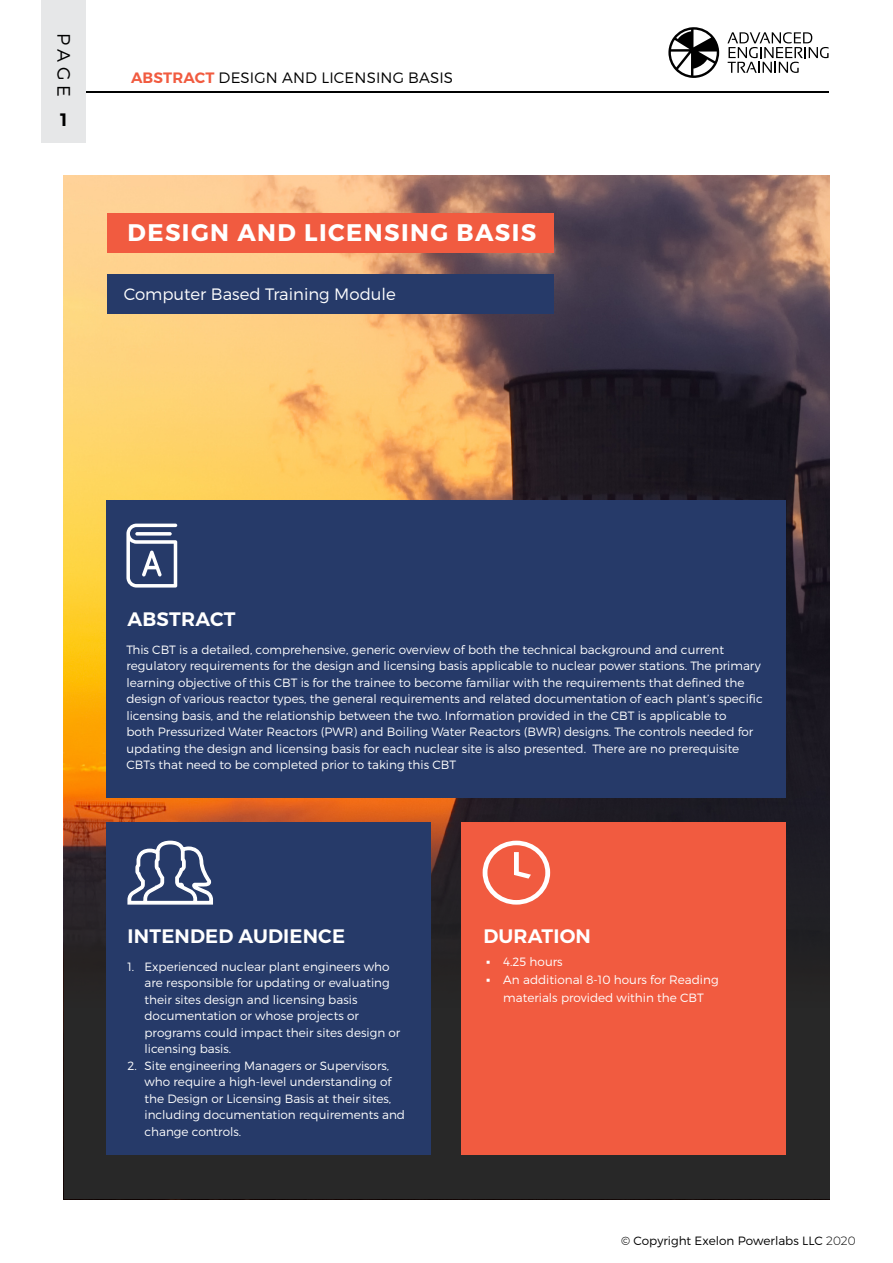
<style>
.page{position:relative;width:893px;height:1263px;background:#fff}
.page>*{position:absolute;margin:0;border:0;box-sizing:border-box;transform-origin:0 0}
.t1{font:700 24px "Montserrat";letter-spacing:.06em;color:#fff}
.t2{font:600 19.5px "Montserrat";letter-spacing:.01em;color:#fff}
.t3{font:300 18px "Montserrat";color:#000}
.t4{font:600 18px "Montserrat";color:#000}
.t5{font:300 16.5px "Montserrat";color:#fff}
.t6{font:300 15px "Montserrat";letter-spacing:.01em;color:#000}
.t7{font:300 12px/16.5px "Montserrat";color:#fff}
.t8{font:300 12px "Montserrat";color:#000}
.s1{font-weight:600;color:#f15b40}
.s2{font-family:"Noto Sans";font-weight:400}
</style>
<div class="page">
<hr style="left:64px;top:91px;width:765px;height:2px;background:#000101">
<div style="left:42px;top:0;width:44px;height:143px;background:#e6e7e8"></div>
<svg style="left:668px;top:27px;width:51px;height:51px"></svg>
<svg style="left:727px;top:32px;width:102px;height:41px"></svg>
<img style="left:64px;top:176px;width:765px;height:516px">
<svg style="left:64px;top:692px;width:765px;height:507px;background:#3f2f24"></svg>
<div style="left:461px;top:821px;width:325px;height:333px;background:#f15b40"></div>
<svg style="left:483px;top:841px;width:67px;height:64px"></svg>
<div style="left:107px;top:213px;width:447px;height:40px;background:#f15b40"></div>
<div style="left:106px;top:821px;width:325px;height:333px;background:#263a69"></div>
<svg style="left:127px;top:798px;width:87px;height:107px"></svg>
<div style="left:107px;top:500px;width:679px;height:298px;background:#263a69"></div>
<svg style="left:126px;top:524px;width:51px;height:63px"></svg>
<div style="left:107px;top:274px;width:447px;height:40px;background:#263a69"></div>
<h3 class="t3" style="left:75px;top:33px;width:65px;rotate:90deg">PAGE</h3>
<h3 class="t4" style="left:60px;top:108px;width:9px">1</h3>
<p class="t6" style="left:131px;top:69px;width:324px"><span class="s1">ABSTRACT</span> DESIGN AND LICENSING BASIS</p>
<h1 class="t1" style="left:128px;top:218px;width:410px">DESIGN AND LICENSING BASIS</h1>
<h3 class="t5" style="left:124px;top:284px;width:274px">Computer Based Training Module</h3>
<h2 class="t2" style="left:128px;top:607px;width:109px">ABSTRACT</h2>
<p class="t7" style="left:126px;top:641px;width:638px">This CBT is a detailed, comprehensive, generic overview of both the technical background and current regulatory requirements for the design and licensing basis applicable to nuclear power stations. The primary learning objective of this CBT is for the trainee to become familiar with the requirements that defined the design of various reactor types, the general requirements and related documentation of each plant’s specific licensing basis, and the relationship between the two. Information provided in the CBT is applicable to<br>both Pressurized Water Reactors (PWR) and Boiling Water Reactors (BWR) designs. The controls needed for updating the design and licensing basis for each nuclear site is also presented. There are no prerequisite CBTs that need to be completed prior to taking this CBT</p>
<h2 class="t2" style="left:128px;top:924px;width:219px">INTENDED AUDIENCE</h2>
<p class="t7" style="left:144px;top:958px;width:257px;text-indent:-17px">1. Experienced nuclear plant engineers who are responsible for updating or evaluating their sites design and licensing basis documentation or whose projects or programs could impact their sites design or licensing basis.</p>
<p class="t7" style="left:144px;top:1057px;width:262px;text-indent:-17px">2. Site engineering Managers or Supervisors, who require a high-level understanding of the Design or Licensing Basis at their sites, including documentation requirements and change controls.</p>
<h2 class="t2" style="left:483px;top:924px;width:109px">DURATION</h2>
<p class="t7" style="left:486px;top:953px;width:78px"><span class="s2">▪</span> 4.25 hours</p>
<p class="t7" style="left:486px;top:970px;width:234px;line-height:18px;text-align:center"><span class="s2">▪</span> An additional 8-10 hours for Reading materials provided within the CBT</p>
<p class="t8" style="left:621px;top:1233px;width:236px">© Copyright Exelon Powerlabs LLC 2020</p>
</div>
